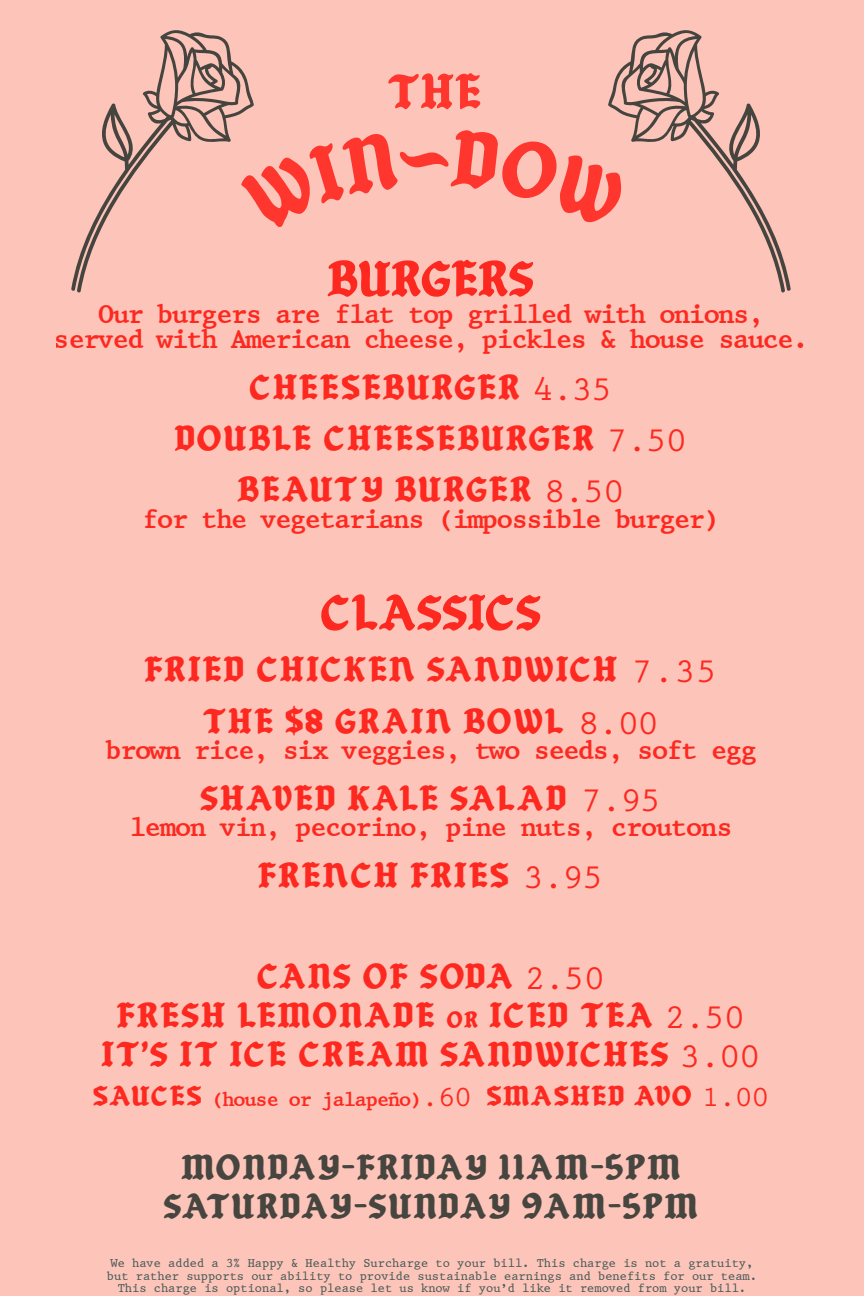
<style>
.page{position:relative;width:864px;height:1296px;background:#fdc5b9}
.page>*{position:absolute;margin:0;border:0;box-sizing:border-box;transform-origin:0 0}
.t1{font:50.85px "Grandmaster Clash";color:#ff362e}
.t2{font:35.85px/51.4px "Grandmaster Clash";letter-spacing:.05em;color:#ff362e;text-align:center}
.t3{font:35.85px/39px "Grandmaster Clash";letter-spacing:.05em;color:#485a57;text-align:center}
.t4{font:700 26.75px/25.7px "Prestige 12 Pitch BT";letter-spacing:-.05em;color:#ff362e;text-align:center}
.t5{font:700 20px "Prestige 12 Pitch BT";letter-spacing:-.05em;color:#ff362e}
.t6{font:12px "Prestige 12 Pitch BT";color:#465957}
.s1{font-family:"Prestige Elite Std";font-weight:700}
.s2{font-size:23.35px}
.s3{font-family:"Grandmaster Clash";font-weight:400;font-size:28.5px}
.s4{font-family:"Prestige Elite Std";font-size:30px}
</style>
<div class="page">
<svg style="left:254px;top:130px;width:354px;height:97px"></svg>
<svg style="left:388px;top:73px;width:92px;height:36px"></svg>
<svg style="left:608px;top:30px;width:183px;height:263px"></svg>
<svg style="left:71px;top:30px;width:183px;height:263px"></svg>
<h1 class="t1" style="left:328px;top:257px;width:208px">BURGERS</h1>
<h3 class="t4" style="left:54px;top:301px;width:756px">Our burgers are flat top grilled with onions, served with American cheese, pickles &amp; house sauce.</h3>
<h2 class="t2" style="left:175px;top:362px;width:514px">CHEESEBURGER <span class="s1">4.35<br></span>DOUBLE CHEESEBURGER <span class="s1">7.50<br></span>BEAUTY BURGER <span class="s1">8.50</span></h2>
<h3 class="t4" style="left:143px;top:507px;width:579px">for the vegetarians (impossible burger)</h3>
<h1 class="t1" style="left:321px;top:590px;width:223px">CLASSICS</h1>
<h2 class="t2" style="left:145px;top:645px;width:575px">FRIED CHICKEN SANDWICH <span class="s1">7.35<br></span>THE $8 GRAIN BOWL <span class="s1">8.00</span></h2>
<h3 class="t4" style="left:106px;top:738px;width:653px">brown rice, six veggies, two seeds, soft egg</h3>
<h2 class="t2" style="left:201px;top:773px;width:463px">SHAVED KALE SALAD <span class="s1">7.95</span></h2>
<h3 class="t4" style="left:130px;top:815px;width:604px">lemon vin, pecorino, pine nuts, croutons</h3>
<h2 class="t2" style="left:259px;top:850px;width:347px">FRENCH FRIES <span class="s1">3.95</span></h2>
<h2 class="t2" style="left:102px;top:957px;width:660px;line-height:39px">CANS OF SODA <span class="s1">2.50<br></span>FRESH LEMONADE <span class="s2">OR</span> ICED TEA <span class="s1">2.50<br></span>IT'S IT ICE CREAM SANDWICHES <span class="s1">3.00</span></h2>
<h3 class="t5" style="left:93px;top:1087px;width:678px"><span class="s3">SAUCES</span> (house or jalapeño)<span class="s4">.60</span> <span class="s3">SMASHED AVO</span> <span class="s4">1.00</span></h3>
<h2 class="t3" style="left:164px;top:1149px;width:536px">MONDAY-FRIDAY 11AM-5PM<br>SATURDAY-SUNDAY 9AM-5PM</h2>
<p class="t6" style="left:111px;top:1256px;width:644px">We have added a 3% Happy &amp; Healthy Surcharge to your bill. This charge is not a gratuity,</p>
<p class="t6" style="left:107px;top:1268px;width:652px">but rather supports our ability to provide sustainable earnings and benefits for our team.</p>
<p class="t6" style="left:118px;top:1281px;width:630px">This charge is optional, so please let us know if you’d like it removed from your bill.</p>
</div>
